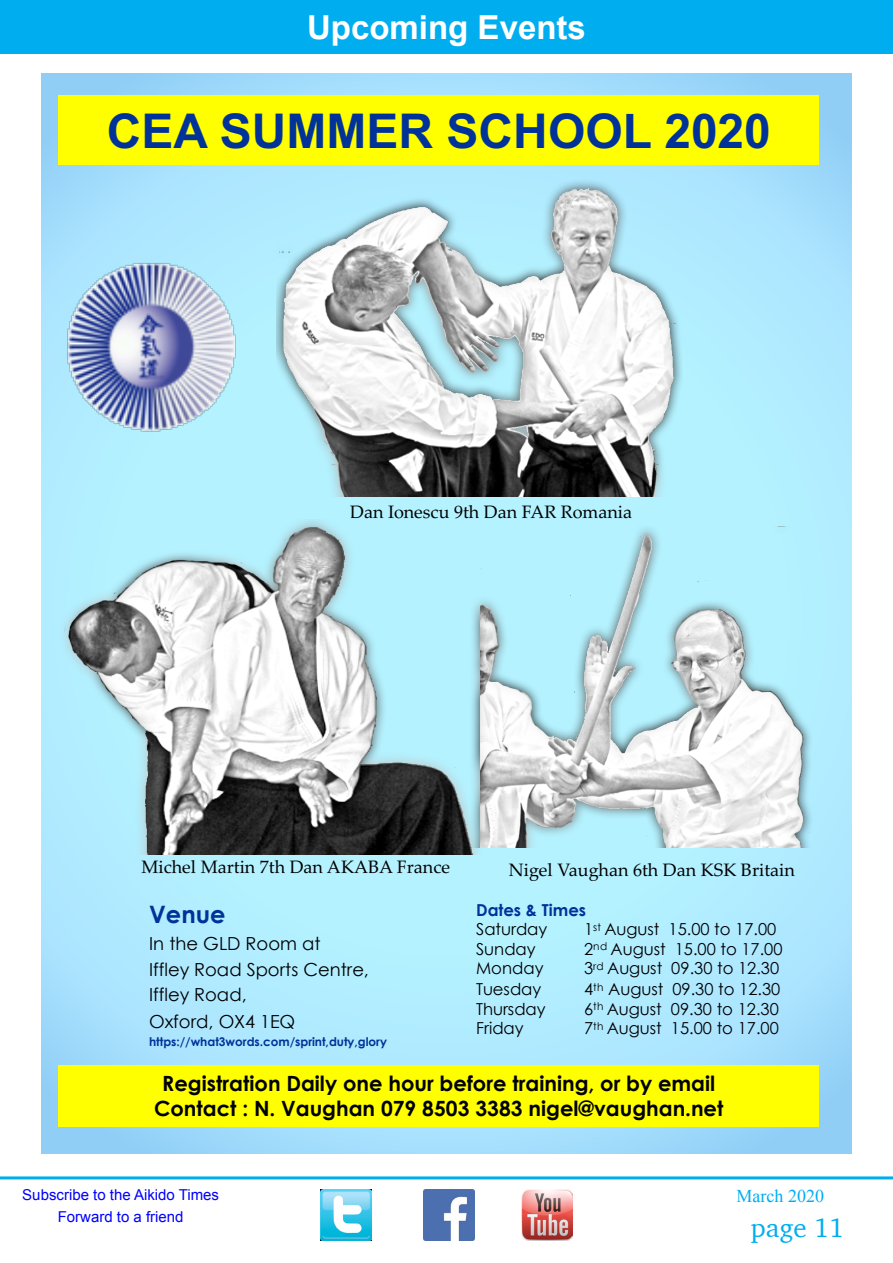
<style>
.page{position:relative;width:893px;height:1263px;background:#fff}
.page>*{position:absolute;margin:0;border:0;box-sizing:border-box;transform-origin:0 0}
.t1{font:700 48px "Arial";color:#039}
.Page_number{font:700 33px "Arial";color:#fff}
.t2{font:27px "Charter";color:#00aeef}
.t3{font:700 24px "Century Gothic";color:#039}
.t4{font:700 21px/25.2px "Century Gothic";color:#000;text-align:center}
.t5{font:18px "Palatino Linotype";color:#000}
.t6{font:18px/26.1px "Century Gothic";color:#000}
.t7{font:18px "Times New Roman";color:#00aeef}
.t8{font:16.5px "Century Gothic";color:#000}
.t9{font:700 16.5px/19.8px "Century Gothic";color:#039}
.t10{font:15px "Arial";color:#00f}
.t11{font:700 12px "Century Gothic";letter-spacing:-.005em;color:#039}
.s1{font-weight:400;color:#000}
</style>
<div class="page">
<hr style="left:0;top:1176px;width:893px;height:3px;background:#00aeef">
<img style="left:423px;top:1189px;width:51px;height:51px">
<img style="left:521px;top:1189px;width:51px;height:51px">
<img style="left:321px;top:1189px;width:51px;height:51px">
<div style="left:0;top:0;width:893px;height:53px;background:#00aeef"></div>
<img style="left:41px;top:73px;width:810px;height:1080px">
<img style="left:58px;top:519px;width:438px;height:335px">
<img style="left:466px;top:526px;width:353px;height:321px">
<img style="left:277px;top:165px;width:405px;height:331px">
<div style="left:58px;top:96px;width:761px;height:69px;background:#ff0"></div>
<div style="left:58px;top:1065px;width:761px;height:61px;background:#ff0"></div>
<img style="left:41px;top:220px;width:236px;height:247px">
<p class="Page_number" style="left:307px;top:6px;width:280px">Upcoming Events</p>
<p class="t1" style="left:107px;top:97px;width:666px">CEA SUMMER SCHOOL 2020</p>
<p class="t5" style="left:350px;top:499px;width:284px">Dan Ionescu 9th Dan FAR Romania</p>
<p class="t5" style="left:141px;top:854px;width:310px">Michel Martin 7th Dan AKABA France</p>
<p class="t5" style="left:509px;top:857px;width:288px">Nigel Vaughan 6th Dan KSK Britain</p>
<p class="t3" style="left:149px;top:896px;width:78px">Venue</p>
<p class="t6" style="left:149px;top:930px;width:221px">In the GLD Room at<br>Iffley Road Sports Centre,<br>Iffley Road,<br>Oxford, OX4 1EQ</p>
<p class="t11" style="left:149px;top:1033px;width:239px">https://what3words.com/sprint,duty,glory</p>
<p class="t9" style="left:476px;top:899px;width:112px">Dates &amp; Times<br><span class="s1">Saturday</span></p>
<p class="t8" style="left:584px;top:918px;width:194px">1<sup>st</sup> August 15.00 to 17.00</p>
<p class="t8" style="left:476px;top:937px;width:61px">Sunday</p>
<p class="t8" style="left:584px;top:937px;width:200px">2<sup>nd</sup> August 15.00 to 17.00</p>
<p class="t8" style="left:476px;top:957px;width:69px">Monday</p>
<p class="t8" style="left:584px;top:957px;width:197px">3<sup>rd</sup> August 09.30 to 12.30</p>
<p class="t8" style="left:476px;top:978px;width:67px">Tuesday</p>
<p class="t8" style="left:584px;top:978px;width:198px">4<sup>th</sup> August 09.30 to 12.30</p>
<p class="t8" style="left:476px;top:997px;width:71px">Thursday</p>
<p class="t8" style="left:584px;top:997px;width:196px">6<sup>th</sup> August 09.30 to 12.30</p>
<p class="t8" style="left:476px;top:1017px;width:49px">Friday</p>
<p class="t8" style="left:584px;top:1017px;width:196px">7<sup>th</sup> August 15.00 to 17.00</p>
<p class="t4" style="left:154px;top:1070px;width:571px">Registration Daily one hour before training, or by email<br>Contact : N. Vaughan 079 8503 3383 nigel@vaughan.net</p>
<p class="t10" style="left:22px;top:1185px;width:198px">Subscribe to the Aikido Times</p>
<p class="t7" style="left:737px;top:1183px;width:89px">March 2020</p>
<p class="t10" style="left:58px;top:1206px;width:127px">Forward to a friend</p>
<h3 class="t2" style="left:751px;top:1204px;width:95px">page 11</h3>
</div>
